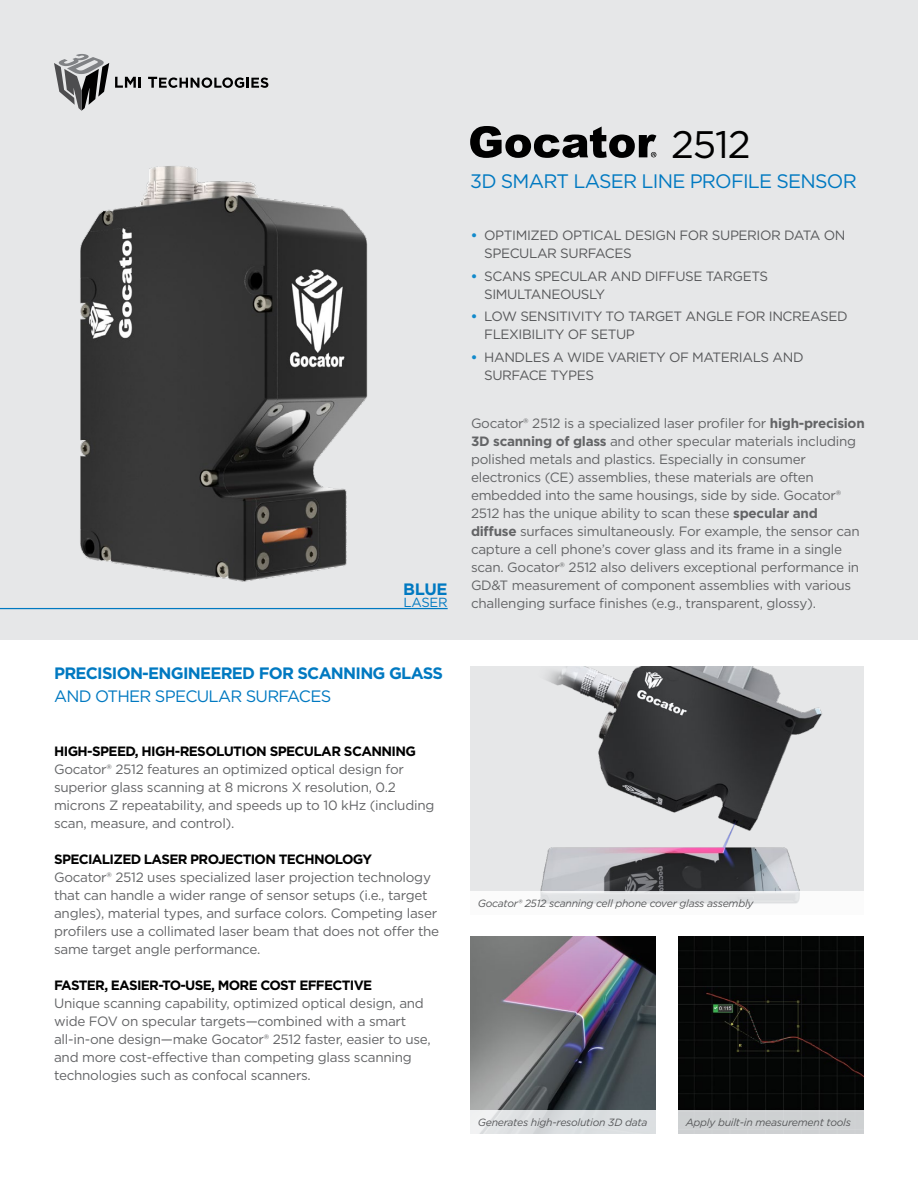
<style>
.page{position:relative;width:918px;height:1188px;background:#fff}
.page>*{position:absolute;margin:0;border:0;box-sizing:border-box;transform-origin:0 0}
.t1{font:38.4px "Gotham";color:#000}
.t2{font:19.5px "Gotham";letter-spacing:-.04em;color:#0079c1}
.t3{font:700 16.5px "Gotham";letter-spacing:-.045em;color:#0079c1}
.t4{font:16.5px "Gotham";letter-spacing:-.045em;color:#0079c1}
.t5{font:13.5px/18px "Gotham";letter-spacing:-.02em;color:#636466}
.t6{font:13.5px/18px "Gotham";letter-spacing:-.03em;color:#58595b}
.t7{font:700 13.5px "Gotham";letter-spacing:-.05em;color:#000}
.t8{font:13.2px "Gotham";letter-spacing:-.02em;color:#0079c1}
.t9{font:italic 10.5px "Gotham";letter-spacing:-.025em;color:#58595b}
.s1{font-weight:700;color:#128acb}
.s2{font-weight:700}
</style>
<div class="page">
<div style="left:0;top:0;width:918px;height:639px;background:#e6e7e8"></div>
<svg style="left:54px;top:54px;width:55px;height:57px"></svg>
<svg style="left:115px;top:77px;width:26px;height:11px"></svg>
<svg style="left:148px;top:77px;width:120px;height:11px"></svg>
<svg style="left:0;top:608px;width:448px;height:1px"></svg>
<svg style="left:470px;top:126px;width:186px;height:32px"></svg>
<img style="left:470px;top:936px;width:186px;height:174px">
<div style="left:470px;top:666px;width:394px;height:249px;background:#e6e7e8"></div>
<img style="left:540px;top:666px;width:282px;height:225px">
<img style="left:678px;top:936px;width:186px;height:174px">
<img style="left:80px;top:166px;width:288px;height:416px">
<svg style="left:470px;top:1110px;width:186px;height:24px;background:#dde0e2"></svg>
<svg style="left:470px;top:891px;width:394px;height:24px;fill:#fbfbfb"></svg>
<div style="left:678px;top:1110px;width:186px;height:24px;background:#ced1d2"></div>
<p class="t3" style="left:403px;top:578px;width:46px">BLUE</p>
<p class="t8" style="left:403px;top:593px;width:46px">LASER</p>
<p class="t3" style="left:54px;top:662px;width:390px">PRECISION-ENGINEERED FOR SCANNING GLASS</p>
<p class="t4" style="left:54px;top:685px;width:279px">AND OTHER SPECULAR SURFACES</p>
<p class="t7" style="left:54px;top:742px;width:364px">HIGH-SPEED, HIGH-RESOLUTION SPECULAR SCANNING</p>
<p class="t5" style="left:54px;top:760px;width:382px">Gocator® 2512 features an optimized optical design for superior glass scanning at 8 microns X resolution, 0.2 microns Z repeatability, and speeds up to 10 kHz (including scan, measure, and control).</p>
<p class="t7" style="left:54px;top:850px;width:319px">SPECIALIZED LASER PROJECTION TECHNOLOGY</p>
<p class="t5" style="left:54px;top:868px;width:387px">Gocator® 2512 uses specialized laser projection technology that can handle a wider range of sensor setups (i.e., target angles), material types, and surface colors. Competing laser profilers use a collimated laser beam that does not offer the same target angle performance.</p>
<p class="t7" style="left:54px;top:976px;width:320px">FASTER, EASIER-TO-USE, MORE COST EFFECTIVE</p>
<p class="t5" style="left:54px;top:994px;width:378px">Unique scanning capability, optimized optical design, and wide FOV on specular targets—combined with a smart all-in-one design—make Gocator® 2512 faster, easier to use, and more cost-effective than competing glass scanning technologies such as confocal scanners.</p>
<h1 class="t1" style="left:671px;top:120px;width:81px">2512</h1>
<h2 class="t2" style="left:470px;top:169px;width:388px">3D SMART LASER LINE PROFILE SENSOR</h2>
<p class="t6" style="left:484px;top:226px;width:363px;text-indent:-14px"><span class="s1">•</span> OPTIMIZED OPTICAL DESIGN FOR SUPERIOR DATA ON<br>SPECULAR SURFACES</p>
<p class="t6" style="left:484px;top:267px;width:285px;text-indent:-14px"><span class="s1">•</span> SCANS SPECULAR AND DIFFUSE TARGETS<br>SIMULTANEOUSLY</p>
<p class="t6" style="left:484px;top:307px;width:365px;text-indent:-14px"><span class="s1">•</span> LOW SENSITIVITY TO TARGET ANGLE FOR INCREASED<br>FLEXIBILITY OF SETUP</p>
<p class="t6" style="left:484px;top:348px;width:321px;text-indent:-14px"><span class="s1">•</span> HANDLES A WIDE VARIETY OF MATERIALS AND<br>SURFACE TYPES</p>
<p class="t5" style="left:471px;top:414px;width:395px">Gocator® 2512 is a specialized laser profiler for <span class="s2">high-precision 3D scanning of glass</span> and other specular materials including polished metals and plastics. Especially in consumer electronics (CE) assemblies, these materials are often embedded into the same housings, side by side. Gocator® 2512 has the unique ability to scan these <span class="s2">specular and diffuse</span> surfaces simultaneously. For example, the sensor can capture a cell phone’s cover glass and its frame in a single scan. Gocator® 2512 also delivers exceptional performance in GD&amp;T measurement of component assemblies with various challenging surface finishes (e.g., transparent, glossy).</p>
<p class="t9" style="left:478px;top:897px;width:277px">Gocator® 2512 scanning cell phone cover glass assembly</p>
<p class="t9" style="left:478px;top:1116px;width:171px">Generates high-resolution 3D data</p>
<p class="t9" style="left:686px;top:1116px;width:167px">Apply built-in measurement tools</p>
</div>
